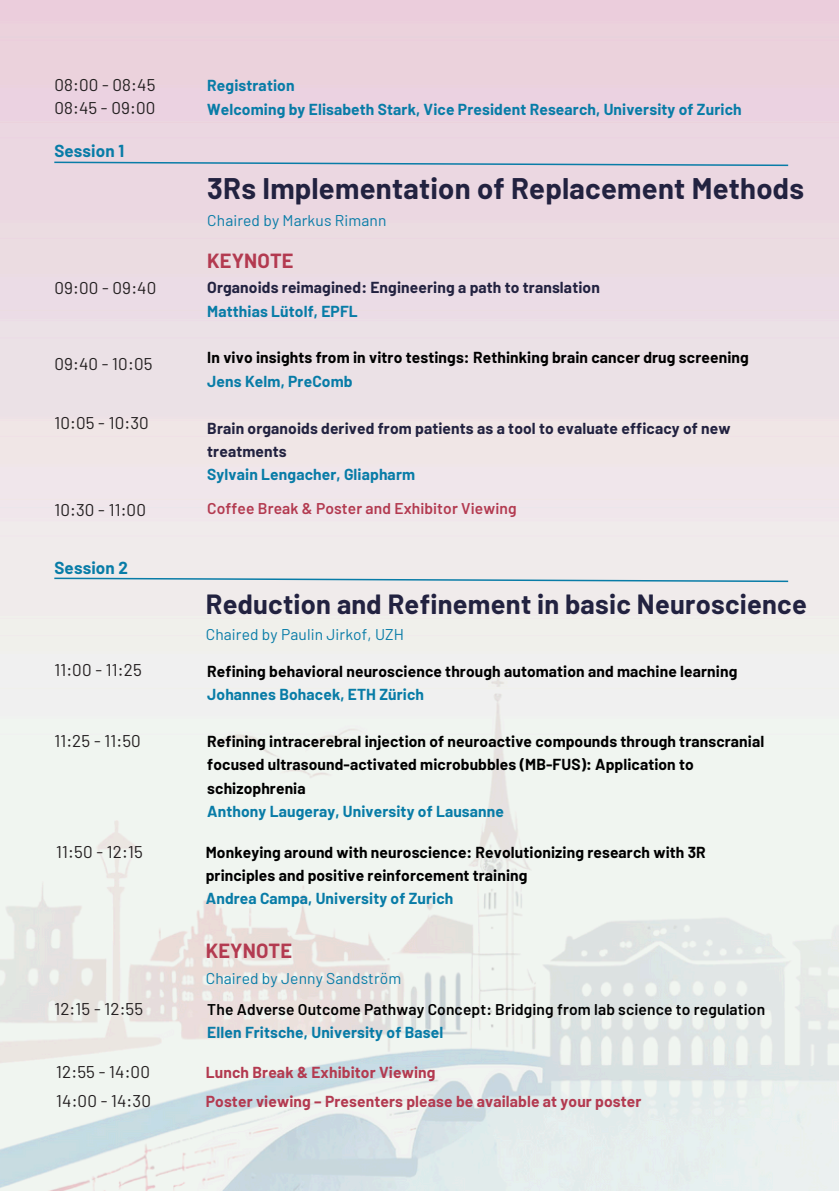
<style>
.page{position:relative;width:839px;height:1191px;background:#fff}
.page>*{position:absolute;margin:0;border:0;box-sizing:border-box;transform-origin:0 0}
.t1{font:700 29.2px "Barlow";letter-spacing:.01em;color:#222240}
.t2{font:700 27.2px "Barlow";letter-spacing:.01em;color:#222240}
.t3{font:700 20px "Barlow";letter-spacing:.005em;color:#b33a50}
.t4{font:17px/22.4px "Barlow";letter-spacing:.01em;color:#231f20}
.t5{font:700 17px "Barlow";letter-spacing:.01em;color:#087ca7}
.t6{font:700 15.6px/23.4px "Barlow";letter-spacing:.005em;color:#000}
.t7{font:700 15.6px/23.4px "Barlow";letter-spacing:.01em;color:#222240}
.t8{font:600 15.6px/23.4px "Barlow";letter-spacing:.01em;color:#000}
.t9{font:700 15.6px "Barlow";letter-spacing:.01em;color:#b33a50}
.t10{font:700 15.6px/23.4px "Barlow";letter-spacing:.01em;color:#087ca7}
.t11{font:15.6px "Barlow";letter-spacing:.01em;color:#087ca7}
.t12{font:600 15.6px "Barlow";letter-spacing:.005em;color:#b33a50}
.s1{color:#087ca7}
.s2{font-weight:700;color:#087ca7}
</style>
<div class="page">
<img style="left:0;top:0;width:838px;height:1191px">
<svg style="left:53px;top:161px;width:736px;height:6px;background:#b1c0d2"></svg>
<svg style="left:53px;top:577px;width:736px;height:6px;background:#b5cfd9"></svg>
<p class="t4" style="left:54px;top:73px;width:103px">08:00 - 08:45<br>08:45 - 09:00</p>
<p class="t10" style="left:207px;top:73px;width:536px">Registration<br>Welcoming by Elisabeth Stark, Vice President Research, University of Zurich</p>
<p class="t5" style="left:54px;top:140px;width:71px">Session 1</p>
<h3 class="t4" style="left:54px;top:276px;width:103px">09:00 - 09:40</h3>
<p class="t4" style="left:54px;top:352px;width:100px">09:40 - 10:05</p>
<h1 class="t4" style="left:54px;top:411px;width:96px">10:05 - 10:30</h1>
<p class="t4" style="left:54px;top:498px;width:93px">10:30 - 11:00</p>
<h3 class="t5" style="left:54px;top:557px;width:75px">Session 2</h3>
<p class="t4" style="left:54px;top:658px;width:89px">11:00 - 11:25</p>
<p class="t4" style="left:54px;top:729px;width:88px">11:25 - 11:50</p>
<p class="t4" style="left:56px;top:840px;width:88px">11:50 - 12:15</p>
<h3 class="t4" style="left:54px;top:997px;width:90px">12:15 - 12:55</h3>
<h3 class="t4" style="left:56px;top:1060px;width:95px">12:55 - 14:00</h3>
<p class="t4" style="left:56px;top:1089px;width:96px">14:00 - 14:30</p>
<h2 class="t1" style="left:207px;top:169px;width:598px">3Rs Implementation of Replacement Methods</h2>
<h2 class="t11" style="left:207px;top:210px;width:181px">Chaired by Markus Rimann</h2>
<h1 class="t3" style="left:207px;top:248px;width:88px">KEYNOTE</h1>
<h3 class="t7" style="left:207px;top:275px;width:394px">Organoids reimagined: Engineering a path to translation<br><span class="s1">Matthias Lütolf, EPFL</span></h3>
<p class="t6" style="left:207px;top:346px;width:543px">In vivo insights from in vitro testings: Rethinking brain cancer drug screening<br><span class="s1">Jens Kelm, PreComb</span></p>
<h3 class="t7" style="left:207px;top:416px;width:525px">Brain organoids derived from patients as a tool to evaluate efficacy of new treatments<br><span class="s1">Sylvain Lengacher, Gliapharm</span></h3>
<p class="t12" style="left:207px;top:498px;width:311px">Coffee Break &amp; Poster and Exhibitor Viewing</p>
<p class="t2" style="left:206px;top:587px;width:602px">Reduction and Refinement in basic Neuroscience</p>
<p class="t11" style="left:206px;top:624px;width:200px">Chaired by Paulin Jirkof, UZH</p>
<h3 class="t6" style="left:207px;top:659px;width:531px">Refining behavioral neuroscience through automation and machine learning<br><span class="s1">Johannes Bohacek, ETH Zürich</span></h3>
<h3 class="t6" style="left:207px;top:729px;width:558px">Refining intracerebral injection of neuroactive compounds through transcranial focused ultrasound-activated microbubbles (MB-FUS): Application to schizophrenia<br><span class="s1">Anthony Laugeray, University of Lausanne</span></h3>
<p class="t6" style="left:206px;top:840px;width:501px">Monkeying around with neuroscience: Revolutionizing research with 3R principles and positive reinforcement training<br><span class="s1">Andrea Campa, University of Zurich</span></p>
<p class="t3" style="left:206px;top:938px;width:88px">KEYNOTE</p>
<h3 class="t11" style="left:206px;top:968px;width:197px">Chaired by Jenny Sandström</h3>
<h3 class="t8" style="left:207px;top:997px;width:559px">The Adverse Outcome Pathway Concept: Bridging from lab science to regulation<br><span class="s2">Ellen Fritsche, University of Basel</span></h3>
<h3 class="t9" style="left:206px;top:1062px;width:231px">Lunch Break &amp; Exhibitor Viewing</h3>
<p class="t9" style="left:206px;top:1091px;width:437px">Poster viewing – Presenters please be available at your poster</p>
</div>
